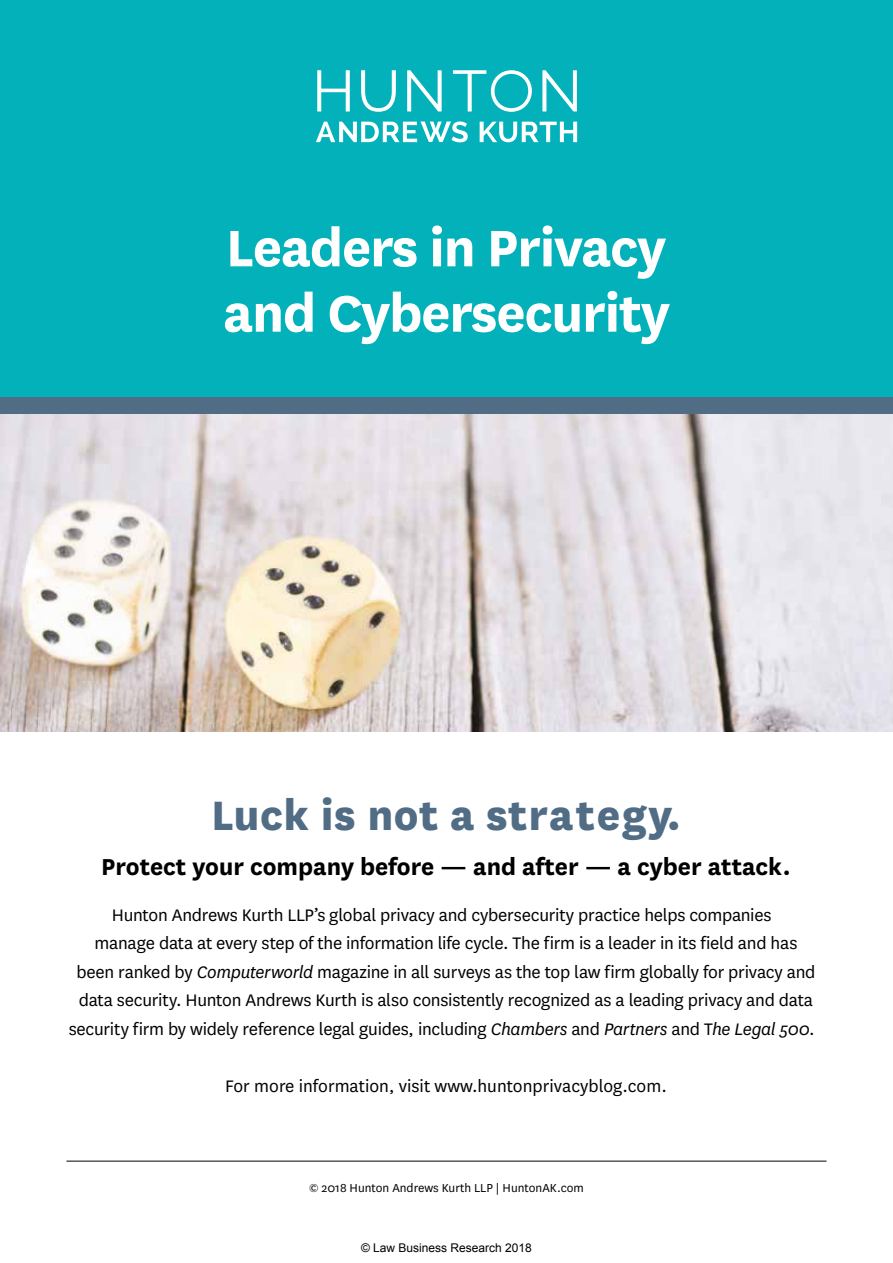
<style>
.page{position:relative;width:893px;height:1263px;background:#fff}
.page>*{position:absolute;margin:0;border:0;box-sizing:border-box;transform-origin:0 0}
.t1{font:700 60px/65.4px "National";letter-spacing:-.02em;color:#fff}
.t2{font:800 48px "National";letter-spacing:.01em;color:#516d86}
.t3{font:700 27px "National";color:#000}
.t4{font:19.5px/28.5px "National";letter-spacing:-.015em;color:#000;text-align:center}
.t5{font:13.5px "National";color:#000}
.t6{font:12px "Arial";color:#000}
.s1{font-style:italic}
</style>
<div class="page">
<div style="left:0;top:0;width:893px;height:427px;background:#02b1ba"></div>
<svg style="left:361px;top:70px;width:35px;height:42px"></svg>
<svg style="left:317px;top:70px;width:33px;height:41px"></svg>
<svg style="left:407px;top:70px;width:35px;height:41px"></svg>
<svg style="left:542px;top:70px;width:35px;height:41px"></svg>
<svg style="left:453px;top:70px;width:79px;height:42px"></svg>
<svg style="left:316px;top:121px;width:261px;height:21px"></svg>
<div style="left:0;top:397px;width:893px;height:17px;background:#516d86"></div>
<img style="left:0;top:414px;width:893px;height:318px">
<hr style="left:66px;top:1161px;width:760px;height:1px;background:#000">
<h1 class="t1" style="left:223px;top:211px;width:448px">Leaders in Privacy and Cybersecurity</h1>
<h2 class="t2" style="left:211px;top:780px;width:471px">Luck is not a strategy.</h2>
<h3 class="t3" style="left:101px;top:848px;width:691px">Protect your company before — and after — a cyber attack.</h3>
<p class="t4" style="left:69px;top:900px;width:748px">Hunton Andrews Kurth LLP’s global privacy and cybersecurity practice helps companies<br>manage data at every step of the information life cycle. The firm is a leader in its field and has<br>been ranked by <span class="s1">Computerworld</span> magazine in all surveys as the top law firm globally for privacy and data security. Hunton Andrews Kurth is also consistently recognized as a leading privacy and data security firm by widely reference legal guides, including <span class="s1">Chambers</span> and <span class="s1">Partners</span> and T<span class="s1">he Legal 500</span>.</p>
<p class="t4" style="left:225px;top:1071px;width:443px">For more information, visit www.huntonprivacyblog.com.</p>
<p class="t5" style="left:309px;top:1179px;width:276px">© 2018 Hunton Andrews Kurth LLP | HuntonAK.com</p>
<p class="t6" style="left:361px;top:1240px;width:172px">© Law Business Research 2018</p>
</div>
